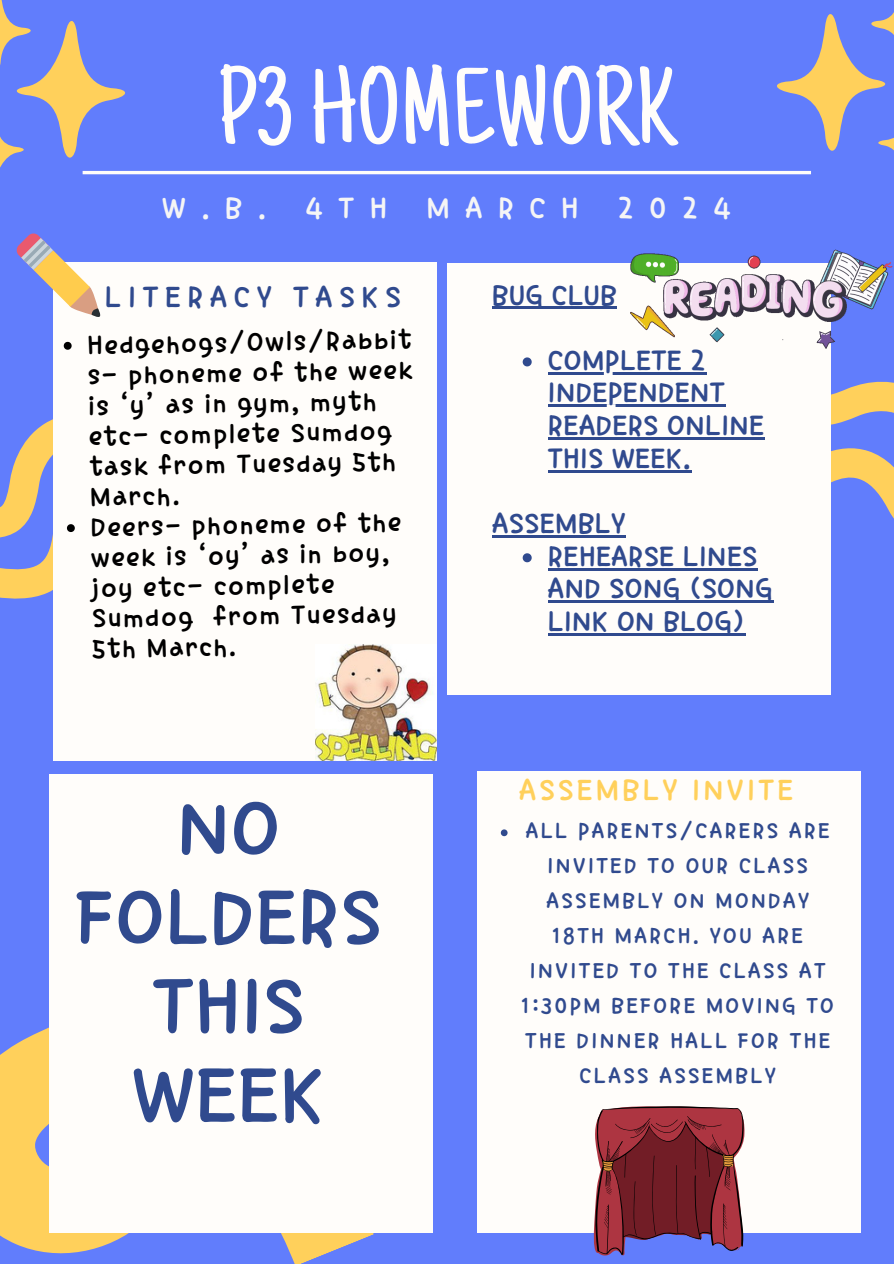
<style>
.page{position:relative;width:894px;height:1264px;background:#fff}
.page>*{position:absolute;margin:0;border:0;box-sizing:border-box;transform-origin:0 0}
.t1{font:111.75px "Just Another Hand";color:#fffdfa}
.t2{font:89.55px/88.8px "TT Dalpangi R";color:#304a8e;text-align:center}
.t3{font:34.05px "TT Dalpangi R";letter-spacing:.445em;color:#f5f5f5}
.t4{font:34.05px "TT Dalpangi R";letter-spacing:.08em;color:#ffd05b}
.t5{font:34.05px "TT Dalpangi R";letter-spacing:.185em;color:#304a8e}
.t6{font:32.7px/32.7px "TT Dalpangi R";color:#304a8e}
.t7{font:30.45px/30.5px "TT Dalpangi R";color:#000}
.t8{font:25.05px/34.8px "TT Dalpangi R";letter-spacing:.08em;color:#304a8e;text-align:center}
</style>
<div class="page">
<div style="left:0;top:0;width:893px;height:1263px;background:#617dfc"></div>
<hr style="left:83px;top:171px;width:727px;height:3px;background:#fffdfa">
<svg style="left:0;top:433px;width:53px;height:166px;fill:#ffd05b"></svg>
<div style="left:53px;top:262px;width:383px;height:498px;background:#fffdfa"></div>
<svg style="left:830px;top:349px;width:63px;height:260px"></svg>
<div style="left:477px;top:771px;width:383px;height:461px;background:#fffdfa"></div>
<div style="left:446px;top:264px;width:384px;height:431px;background:#fffdfa"></div>
<svg style="left:0;top:1027px;width:374px;height:236px;fill:#ffd05b"></svg>
<div style="left:49px;top:774px;width:383px;height:458px;background:#fffdfa"></div>
<svg style="left:771px;top:13px;width:122px;height:162px"></svg>
<svg style="left:0;top:0;width:130px;height:175px"></svg>
<svg style="left:16px;top:233px;width:85px;height:84px"></svg>
<img style="left:316px;top:644px;width:120px;height:116px">
<svg style="left:592px;top:1106px;width:152px;height:149px;background:#86394b"></svg>
<img style="left:630px;top:249px;width:263px;height:100px">
<svg style="left:500px;top:829px;width:7px;height:7px"></svg>
<hr style="left:492px;top:307px;width:125px;height:2px;background:#304a8e">
<svg style="left:522px;top:357px;width:9px;height:9px"></svg>
<hr style="left:547px;top:372px;width:159px;height:2px;background:#304a8e">
<hr style="left:547px;top:405px;width:178px;height:2px;background:#304a8e">
<hr style="left:547px;top:437px;width:217px;height:2px;background:#304a8e">
<hr style="left:547px;top:470px;width:144px;height:2px;background:#304a8e">
<hr style="left:492px;top:535px;width:133px;height:2px;background:#304a8e">
<svg style="left:522px;top:553px;width:9px;height:9px"></svg>
<hr style="left:547px;top:568px;width:210px;height:2px;background:#304a8e">
<hr style="left:547px;top:600px;width:226px;height:3px;background:#304a8e">
<hr style="left:547px;top:633px;width:198px;height:2px;background:#304a8e">
<svg style="left:64px;top:342px;width:8px;height:8px"></svg>
<svg style="left:67px;top:524px;width:8px;height:8px"></svg>
<p class="t1" style="left:218px;top:65px;width:459px">P3 HOMEWORK</p>
<p class="t3" style="left:162px;top:190px;width:570px">W.B. 4TH MARCH 2024</p>
<h3 class="t5" style="left:105px;top:279px;width:298px">LITERACY TASKS</h3>
<h3 class="t7" style="left:87px;top:329px;width:326px;rotate:-1deg">Hedgehogs/Owls/Rabbit s- phoneme of the week is ‘y’ as in gym, myth etc- complete Sumdog task from Tuesday 5th<br>March.</h3>
<p class="t7" style="left:90px;top:512px;width:312px;rotate:-1deg">Deers- phoneme of the week is ‘oy’ as in boy, joy etc- complete<br>Sumdog from Tuesday<br>5th March.</p>
<p class="t2" style="left:75px;top:783px;width:309px">NO<br>FOLDERS<br>THIS<br>WEEK</p>
<p class="t6" style="left:492px;top:278px;width:126px">BUG CLUB</p>
<p class="t6" style="left:547px;top:343px;width:160px">COMPLETE 2</p>
<p class="t6" style="left:547px;top:376px;width:218px">INDEPENDENT<br>READERS ONLINE<br>THIS WEEK.</p>
<p class="t6" style="left:492px;top:507px;width:135px">ASSEMBLY</p>
<p class="t6" style="left:547px;top:539px;width:227px">REHEARSE LINES<br>AND SONG (SONG<br>LINK ON BLOG)</p>
<p class="t4" style="left:519px;top:773px;width:276px">ASSEMBLY INVITE</p>
<h3 class="t8" style="left:521px;top:813px;width:314px">ALL PARENTS/CARERS ARE<br>INVITED TO OUR CLASS<br>ASSEMBLY ON MONDAY<br>18TH MARCH. YOU ARE<br>INVITED TO THE CLASS AT<br>1:30PM BEFORE MOVING TO<br>THE DINNER HALL FOR THE<br>CLASS ASSEMBLY</h3>
</div>
